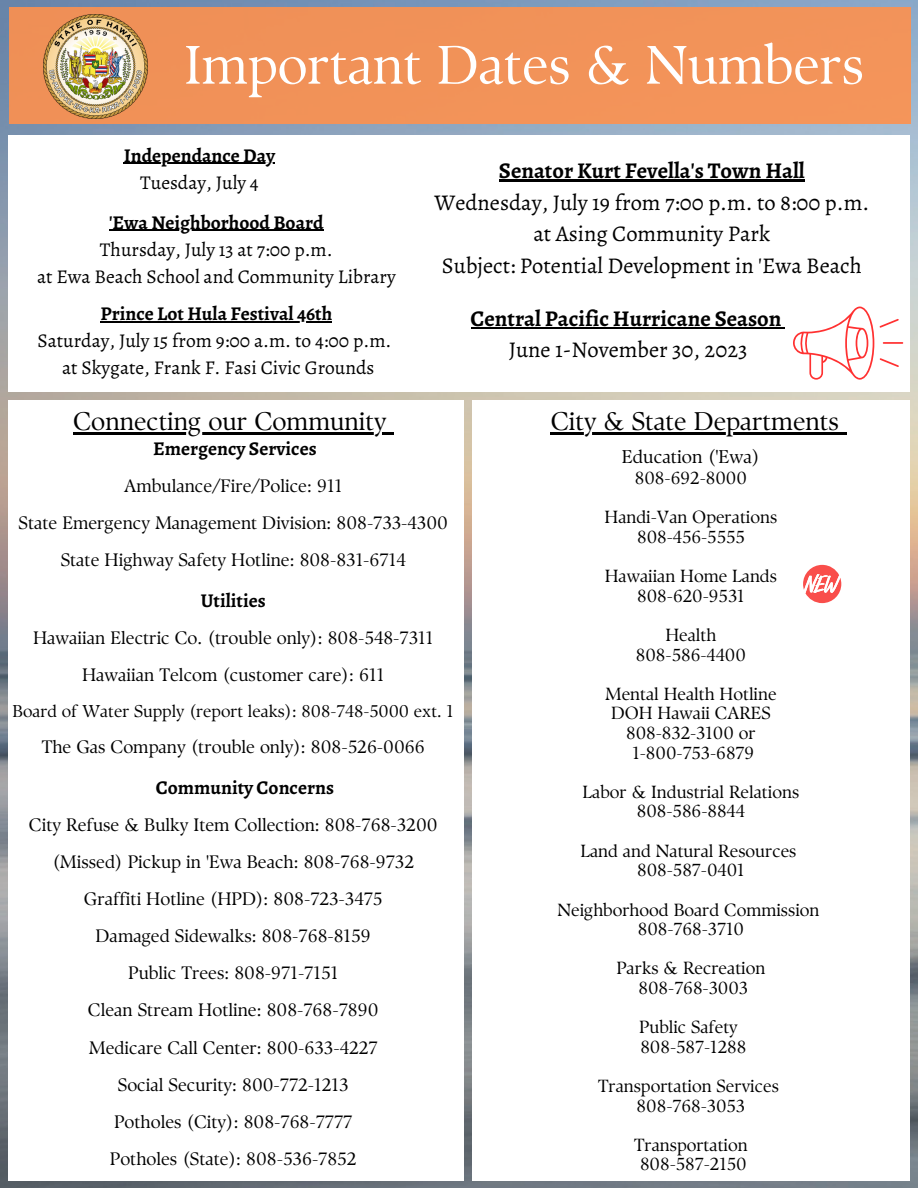
<style>
.page{position:relative;width:918px;height:1188px;background:#fff}
.page>*{position:absolute;margin:0;border:0;box-sizing:border-box;transform-origin:0 0}
.t1{font:54px "TY Serif D";color:#fff}
.t2{font:25.5px "TY Serif D";color:#000}
.t3{font:22.5px "Alegreya";color:#000}
.t4{font:700 22.5px "Alegreya";color:#000}
.t5{font:19.5px "Alegreya";color:#000}
.t6{font:700 19.5px "Alegreya";color:#000}
.t7{font:18.45px "TY Serif D";color:#000}
.t8{font:18px "TY Serif D";color:#000}
.t9{font:17.55px "TY Serif D";color:#000}
.t10{font:17.1px "TY Serif D";color:#000}
</style>
<div class="page">
<img style="left:0;top:0;width:918px;height:1188px">
<div style="left:8px;top:400px;width:456px;height:781px;background:#fff"></div>
<div style="left:472px;top:400px;width:438px;height:781px;background:#fff"></div>
<div style="left:8px;top:136px;width:902px;height:255px;background:#fff"></div>
<div style="left:10px;top:7px;width:901px;height:117px;background:#f29259"></div>
<img style="left:44px;top:15px;width:103px;height:103px">
<svg style="left:793px;top:307px;width:81px;height:73px"></svg>
<hr style="left:883px;top:342px;width:20px;height:2px;background:#ff3131">
<svg style="left:880px;top:319px;width:19px;height:9px"></svg>
<svg style="left:880px;top:358px;width:19px;height:9px"></svg>
<svg style="left:803px;top:565px;width:38px;height:38px"></svg>
<hr style="left:73px;top:432px;width:313px;height:3px;background:#000">
<svg style="left:386px;top:432px;width:7px;height:3px"></svg>
<hr style="left:551px;top:432px;width:288px;height:3px;background:#000">
<svg style="left:839px;top:432px;width:7px;height:3px"></svg>
<hr style="left:124px;top:163px;width:151px;height:1px;background:#000">
<hr style="left:100px;top:322px;width:232px;height:1px;background:#000">
<hr style="left:499px;top:179px;width:306px;height:3px;background:#000">
<hr style="left:109px;top:230px;width:215px;height:1px;background:#000">
<hr style="left:471px;top:327px;width:311px;height:1px;background:#000">
<p class="t1" style="left:184px;top:32px;width:682px">Important Dates &amp; Numbers</p>
<p class="t6" style="left:124px;top:142px;width:153px">Independance Day</p>
<p class="t5" style="left:140px;top:169px;width:120px">Tuesday, July 4</p>
<p class="t6" style="left:109px;top:209px;width:216px">'Ewa Neighborhood Board</p>
<p class="t5" style="left:100px;top:236px;width:234px">Thursday, July 13 at 7:00 p.m.</p>
<p class="t5" style="left:37px;top:263px;width:360px">at Ewa Beach School and Community Library</p>
<p class="t6" style="left:100px;top:301px;width:233px">Prince Lot Hula Festival 46th</p>
<p class="t5" style="left:37px;top:328px;width:356px">Saturday, July 15 from 9:00 a.m. to 4:00 p.m.</p>
<p class="t5" style="left:62px;top:355px;width:314px">at Skygate, Frank F. Fasi Civic Grounds</p>
<p class="t4" style="left:499px;top:155px;width:307px">Senator Kurt Fevella's Town Hall</p>
<p class="t3" style="left:435px;top:187px;width:436px">Wednesday, July 19 from 7:00 p.m. to 8:00 p.m.</p>
<p class="t3" style="left:533px;top:218px;width:239px">at Asing Community Park</p>
<p class="t3" style="left:442px;top:250px;width:421px">Subject: Potential Development in 'Ewa Beach</p>
<p class="t4" style="left:471px;top:303px;width:312px">Central Pacific Hurricane Season</p>
<p class="t3" style="left:509px;top:335px;width:240px">June 1-November 30, 2023</p>
<p class="t2" style="left:73px;top:406px;width:314px">Connecting our Community</p>
<p class="t2" style="left:551px;top:406px;width:290px">City &amp; State Departments</p>
<p class="t6" style="left:153px;top:435px;width:165px">Emergency Services</p>
<p class="t8" style="left:124px;top:475px;width:220px">Ambulance/Fire/Police: 911</p>
<p class="t8" style="left:19px;top:512px;width:431px">State Emergency Management Division: 808-733-4300</p>
<p class="t8" style="left:61px;top:549px;width:347px">State Highway Safety Hotline: 808-831-6714</p>
<p class="t6" style="left:201px;top:587px;width:66px">Utilities</p>
<p class="t8" style="left:33px;top:627px;width:402px">Hawaiian Electric Co. (trouble only): 808-548-7311</p>
<p class="t8" style="left:82px;top:664px;width:304px">Hawaiian Telcom (customer care): 611</p>
<p class="t10" style="left:13px;top:701px;width:443px">Board of Water Supply (report leaks): 808-748-5000 ext. 1</p>
<p class="t8" style="left:42px;top:736px;width:385px">The Gas Company (trouble only): 808-526-0066</p>
<p class="t6" style="left:156px;top:774px;width:180px">Community Concerns</p>
<p class="t8" style="left:29px;top:814px;width:410px">City Refuse &amp; Bulky Item Collection: 808-768-3200</p>
<p class="t8" style="left:52px;top:851px;width:363px">(Missed) Pickup in 'Ewa Beach: 808-768-9732</p>
<p class="t8" style="left:84px;top:888px;width:300px">Graffiti Hotline (HPD): 808-723-3475</p>
<p class="t8" style="left:96px;top:925px;width:277px">Damaged Sidewalks: 808-768-8159</p>
<p class="t8" style="left:128px;top:962px;width:212px">Public Trees: 808-971-7151</p>
<p class="t8" style="left:88px;top:999px;width:292px">Clean Stream Hotline: 808-768-7890</p>
<p class="t8" style="left:89px;top:1036px;width:290px">Medicare Call Center: 800-633-4227</p>
<p class="t8" style="left:118px;top:1074px;width:232px">Social Security: 800-772-1213</p>
<p class="t8" style="left:114px;top:1111px;width:240px">Potholes (City): 808-768-7777</p>
<p class="t8" style="left:110px;top:1148px;width:248px">Potholes (State): 808-536-7852</p>
<p class="t7" style="left:622px;top:446px;width:140px">Education ('Ewa)</p>
<p class="t9" style="left:635px;top:467px;width:114px">808-692-8000</p>
<p class="t9" style="left:605px;top:507px;width:174px">Handi-Van Operations</p>
<p class="t9" style="left:637px;top:526px;width:109px">808-456-5555</p>
<p class="t9" style="left:605px;top:565px;width:174px">Hawaiian Home Lands</p>
<p class="t9" style="left:637px;top:585px;width:109px">808-620-9531</p>
<p class="t9" style="left:665px;top:624px;width:53px">Health</p>
<p class="t9" style="left:636px;top:644px;width:112px">808-586-4400</p>
<p class="t9" style="left:605px;top:683px;width:173px">Mental Health Hotline</p>
<p class="t9" style="left:611px;top:703px;width:161px">DOH Hawaii CARES</p>
<p class="t9" style="left:626px;top:722px;width:131px">808-832-3100 or</p>
<p class="t9" style="left:632px;top:742px;width:124px">1-800-753-6879</p>
<p class="t9" style="left:583px;top:781px;width:218px">Labor &amp; Industrial Relations</p>
<p class="t9" style="left:637px;top:801px;width:110px">808-586-8844</p>
<p class="t9" style="left:580px;top:840px;width:218px">Land and Natural Resources</p>
<p class="t9" style="left:637px;top:860px;width:109px">808-587-0401</p>
<p class="t9" style="left:557px;top:899px;width:264px">Neighborhood Board Commission</p>
<p class="t9" style="left:638px;top:918px;width:108px">808-768-3710</p>
<p class="t9" style="left:616px;top:958px;width:151px">Parks &amp; Recreation</p>
<p class="t9" style="left:639px;top:977px;width:111px">808-768-3003</p>
<p class="t9" style="left:639px;top:1017px;width:100px">Public Safety</p>
<p class="t9" style="left:640px;top:1036px;width:107px">808-587-1288</p>
<p class="t9" style="left:598px;top:1075px;width:182px">Transportation Services</p>
<p class="t9" style="left:637px;top:1095px;width:110px">808-768-3053</p>
<p class="t9" style="left:634px;top:1134px;width:115px">Transportation</p>
<p class="t9" style="left:640px;top:1154px;width:108px">808-587-2150</p>
</div>
